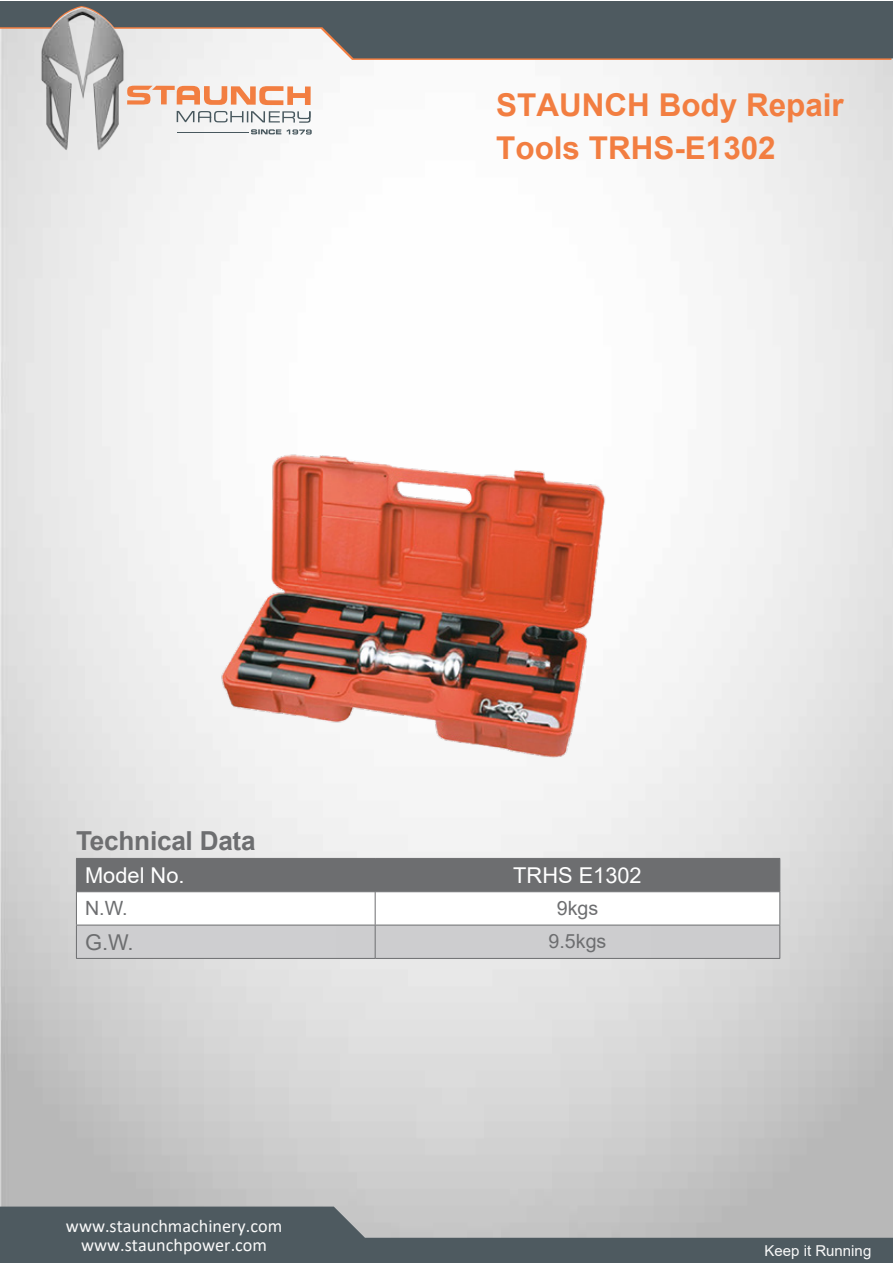
<style>
.page{position:relative;width:893px;height:1263px;background:#fff}
.page>*{position:absolute;margin:0;border:0;box-sizing:border-box;transform-origin:0 0}
.t1{font:700 31.5px/43.2px "Arial";color:#f27e41}
.t2{font:700 26.1px "Arial";letter-spacing:-.01em;color:#6d6e70}
.t3{font:21.75px "Arial";color:#fff}
.t4{font:21.75px "Arial";color:#6d6e70}
.t5{font:19.65px "Arial";color:#6d6e70}
.t6{font:18.15px/19.4px "Calibri";color:#f9f9f9;text-align:center}
.t7{font:15px "Arial";color:#f9f9f9}
</style>
<div class="page">
<img style="left:0;top:58px;width:893px;height:1148px">
<svg style="left:0;top:1206px;width:893px;height:57px;background:#757c80"></svg>
<svg style="left:0;top:58px;width:891px;height:2px"></svg>
<svg style="left:0;top:1px;width:893px;height:57px;background:#646d72"></svg>
<img style="left:7px;top:3px;width:150px;height:150px">
<svg style="left:127px;top:86px;width:184px;height:19px"></svg>
<svg style="left:251px;top:129px;width:61px;height:6px"></svg>
<svg style="left:177px;top:111px;width:134px;height:12px"></svg>
<hr style="left:177px;top:132px;width:71px;height:1px;background:#48585e">
<img style="left:205px;top:424px;width:410px;height:350px">
<svg style="left:77px;top:859px;width:703px;height:99px"></svg>
<hr style="left:76px;top:859px;width:1px;height:32px;background:#6d6e70">
<hr style="left:76px;top:858px;width:299px;height:1px;background:#6d6e70">
<hr style="left:375px;top:858px;width:405px;height:1px;background:#6d6e70">
<hr style="left:375px;top:859px;width:1px;height:32px;background:#6d6e70">
<hr style="left:780px;top:859px;width:1px;height:32px;background:#6d6e70">
<hr style="left:76px;top:891px;width:299px;height:1px;background:#6d6e70">
<hr style="left:76px;top:892px;width:1px;height:33px;background:#6d6e70">
<hr style="left:375px;top:891px;width:405px;height:1px;background:#6d6e70">
<hr style="left:375px;top:892px;width:1px;height:33px;background:#6d6e70">
<hr style="left:780px;top:892px;width:1px;height:33px;background:#6d6e70">
<hr style="left:76px;top:925px;width:299px;height:1px;background:#6d6e70">
<hr style="left:76px;top:925px;width:1px;height:33px;background:#6d6e70">
<hr style="left:375px;top:925px;width:405px;height:1px;background:#6d6e70">
<hr style="left:375px;top:925px;width:1px;height:33px;background:#6d6e70">
<hr style="left:780px;top:925px;width:1px;height:33px;background:#6d6e70">
<hr style="left:76px;top:958px;width:299px;height:1px;background:#6d6e70">
<hr style="left:375px;top:958px;width:405px;height:1px;background:#6d6e70">
<h1 class="t1" style="left:496px;top:83px;width:349px">STAUNCH Body Repair<br>Tools TRHS-E1302</h1>
<h2 class="t2" style="left:76px;top:823px;width:181px">Technical Data</h2>
<p class="t3" style="left:85px;top:860px;width:101px">Model No.</p>
<p class="t3" style="left:513px;top:860px;width:130px">TRHS E1302</p>
<p class="t5" style="left:85px;top:894px;width:44px">N.W.</p>
<p class="t5" style="left:557px;top:894px;width:43px">9kgs</p>
<p class="t4" style="left:85px;top:927px;width:50px">G.W.</p>
<p class="t5" style="left:549px;top:928px;width:59px">9.5kgs</p>
<p class="t6" style="left:66px;top:1215px;width:218px">www.staunchmachinery.com www.staunchpower.com</p>
<p class="t7" style="left:765px;top:1241px;width:108px">Keep it Running</p>
</div>
